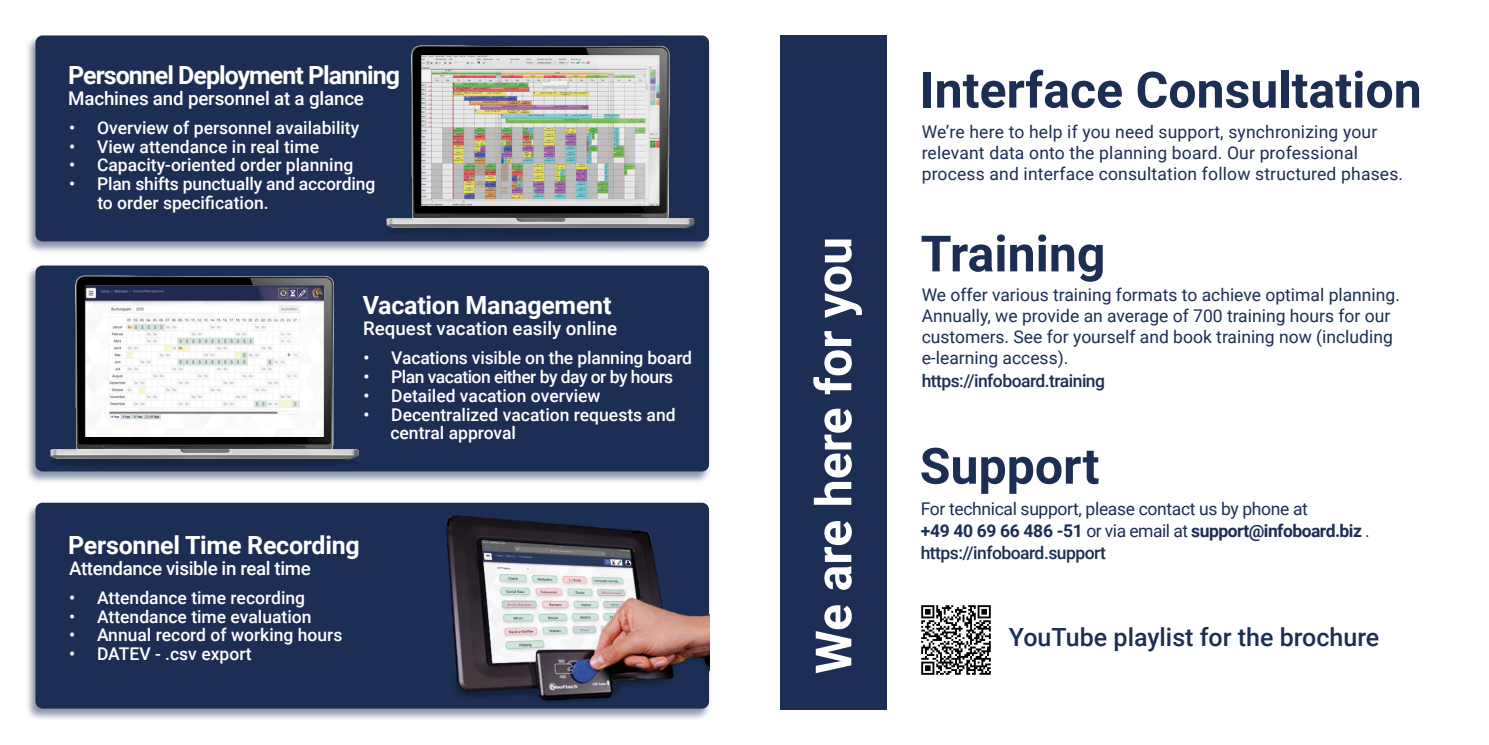
<style>
.page{position:relative;width:1489px;height:745px;background:#fff}
.page>*{position:absolute;margin:0;border:0;box-sizing:border-box;transform-origin:0 0}
.t1{font:700 50px "Roboto";color:#1c2e53}
.t2{font:700 50px "Roboto";color:#fff}
.t3{font:700 25px "Roboto";letter-spacing:-.01em;color:#fff}
.t4{font:500 25px "Roboto";color:#1c2e53}
.t5{font:700 25px "Roboto";letter-spacing:-.04em;color:#fff}
.t6{font:500 18.75px "Roboto";letter-spacing:-.01em;color:#fff}
.t7{font:500 17.5px/18.8px "Roboto";color:#fff}
.t8{font:17.5px/21px "Roboto";color:#1c2e53}
.t9{font:17.5px/21.8px "Roboto";letter-spacing:-.02em;color:#1c2e53}
.t10{font:500 17.5px "Roboto";letter-spacing:-.03em;color:#fff}
.t11{font:500 17.5px "Roboto";letter-spacing:-.03em;color:#1c2e53}
.s1{font-weight:700}
.s2{font-weight:500}
</style>
<div class="page">
<div style="left:25px;top:35px;width:687px;height:219px;background:#1c2e53;opacity:.5"></div>
<div style="left:35px;top:35px;width:674px;height:206px;background:#1c2e53;border-radius:7px"></div>
<div style="left:25px;top:264px;width:687px;height:220px;background:#1c2e53;opacity:.5"></div>
<div style="left:35px;top:265px;width:674px;height:206px;background:#1c2e53;border-radius:7px"></div>
<div style="left:25px;top:501px;width:687px;height:219px;background:#1c2e53;opacity:.5"></div>
<div style="left:35px;top:502px;width:674px;height:206px;background:#1c2e53;border-radius:7px"></div>
<img style="left:369px;top:35px;width:343px;height:219px">
<img style="left:25px;top:264px;width:367px;height:215px">
<img style="left:391px;top:501px;width:318px;height:207px">
<div style="left:780px;top:35px;width:106px;height:674px;background:#1c2e53"></div>
<img style="left:921px;top:605px;width:70px;height:70px">
<h2 class="t5" style="left:68px;top:57px;width:333px">Personnel Deployment Planning</h2>
<p class="t6" style="left:68px;top:85px;width:297px">Machines and personnel at a glance</p>
<p class="t7" style="left:69px;top:117px;width:292px">• Overview of personnel availability</p>
<p class="t7" style="left:69px;top:136px;width:251px">• View attendance in real time</p>
<p class="t7" style="left:69px;top:155px;width:286px">• Capacity-oriented order planning</p>
<p class="t7" style="left:97px;top:174px;width:279px;text-indent:-28px">• Plan shifts punctually and according to order specification.</p>
<h2 class="t3" style="left:363px;top:287px;width:250px">Vacation Management</h2>
<p class="t6" style="left:363px;top:315px;width:255px">Request vacation easily online</p>
<p class="t7" style="left:363px;top:348px;width:330px">• Vacations visible on the planning board</p>
<p class="t10" style="left:363px;top:364px;width:311px">• Plan vacation either by day or by hours</p>
<p class="t7" style="left:363px;top:385px;width:239px">• Detailed vacation overview</p>
<p class="t7" style="left:390px;top:404px;width:287px;text-indent:-27px">• Decentralized vacation requests and central approval</p>
<h2 class="t3" style="left:68px;top:527px;width:293px">Personnel Time Recording</h2>
<p class="t6" style="left:69px;top:554px;width:243px">Attendance visible in real time</p>
<p class="t7" style="left:69px;top:587px;width:237px">• Attendance time recording</p>
<p class="t7" style="left:69px;top:606px;width:244px">• Attendance time evaluation</p>
<p class="t7" style="left:69px;top:624px;width:275px">• Annual record of working hours</p>
<p class="t7" style="left:69px;top:643px;width:184px">• DATEV - .csv export</p>
<h1 class="t1" style="left:919px;top:55px;width:503px">Interface Consultation</h1>
<p class="t8" style="left:921px;top:121px;width:483px">We’re here to help if you need support, synchronizing your relevant data onto the planning board. Our professional process and interface consultation follow structured phases.</p>
<h1 class="t2" style="left:798px;top:673px;width:438px;rotate:-90deg">We are here for you</h1>
<h1 class="t1" style="left:920px;top:218px;width:186px">Training</h1>
<p class="t8" style="left:921px;top:283px;width:480px">We offer various training formats to achieve optimal planning.<br>Annually, we provide an average of 700 training hours for our customers. See for yourself and book training now (including e-learning access).</p>
<p class="t11" style="left:921px;top:368px;width:185px">https://infoboard.training</p>
<h1 class="t1" style="left:919px;top:430px;width:181px">Support</h1>
<p class="t9" style="left:920px;top:497px;width:450px">For technical support, please contact us by phone at<br><span class="s1">+49 40 69 66 486 -51</span> or via email at <span class="s1">support@infoboard.biz</span> . <span class="s2">https://infoboard.support</span></p>
<h2 class="t4" style="left:1008px;top:619px;width:372px">YouTube playlist for the brochure</h2>
</div>
